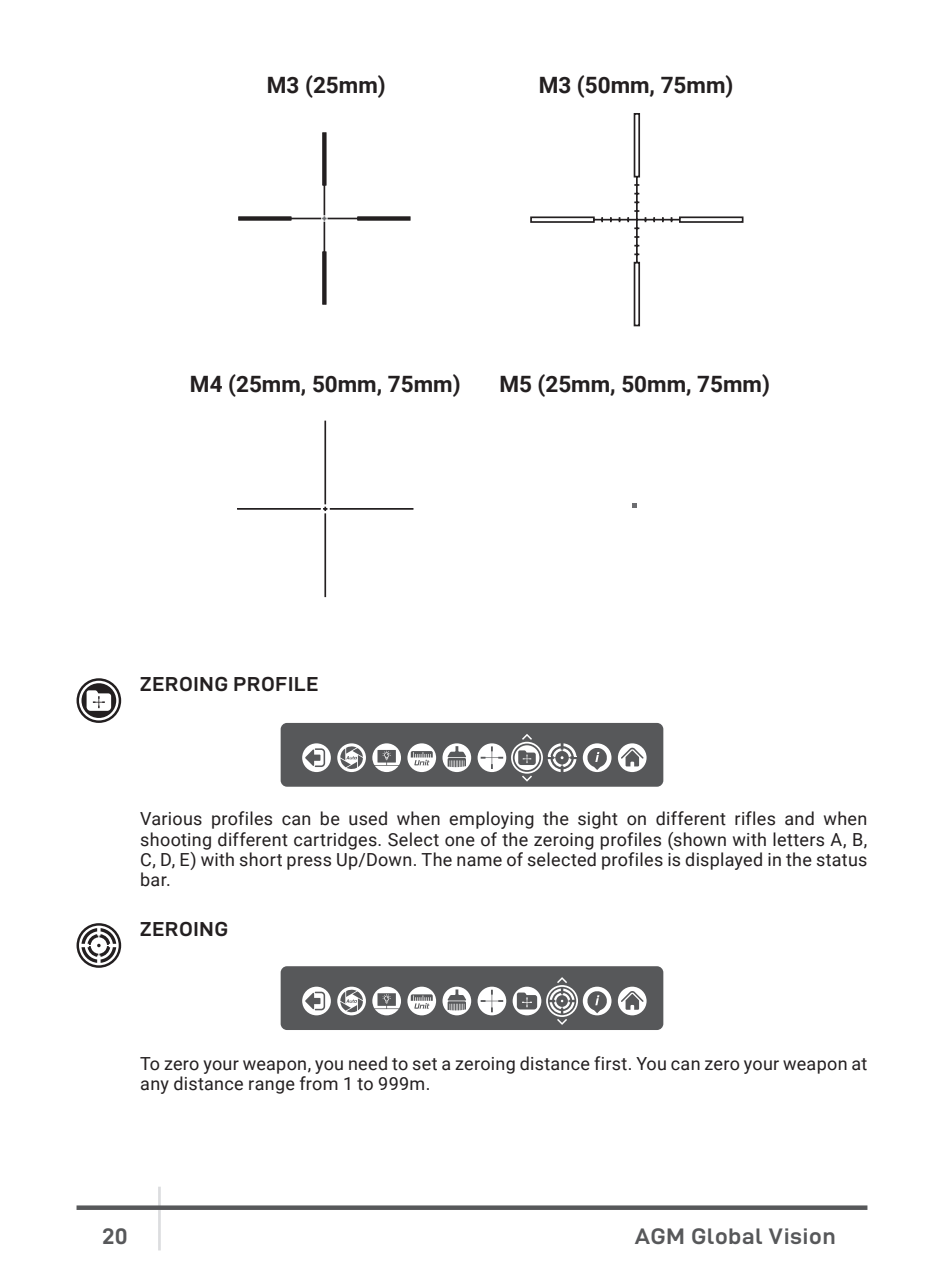
<style>
.page{position:relative;width:944px;height:1276px;background:#fff}
.page>*{position:absolute;margin:0;border:0;box-sizing:border-box;transform-origin:0 0}
.t1{font:700 22.5px "Roboto";color:#231f20}
.t2{font:22.5px "D DIN Exp Bold";letter-spacing:.035em;color:#57585a}
.t3{font:20.25px "D DIN Exp Bold";letter-spacing:.04em;color:#231f20}
.t4{font:18px/20.2px "Roboto";letter-spacing:.015em;color:#231f20;text-align:justify}
</style>
<div class="page">
<hr style="left:158px;top:1186px;width:3px;height:64px;background:#dcdddf">
<div style="left:77px;top:1205px;width:790px;height:5px;background:#57585a"></div>
<svg style="left:238px;top:132px;width:173px;height:173px"></svg>
<hr style="left:594px;top:219px;width:86px;height:1px;background:#231f20">
<hr style="left:636px;top:177px;width:2px;height:86px;background:#231f20">
<div style="left:530px;top:216px;width:65px;height:7px;border:2px solid #231f20"></div>
<div style="left:634px;top:262px;width:6px;height:64px;border:2px solid #231f20"></div>
<div style="left:679px;top:216px;width:64px;height:7px;border:2px solid #231f20"></div>
<div style="left:634px;top:113px;width:6px;height:64px;border:2px solid #231f20"></div>
<svg style="left:627px;top:210px;width:12px;height:19px"></svg>
<div style="left:324px;top:421px;width:2px;height:83px;border:1px solid #231f20"></div>
<div style="left:324px;top:513px;width:2px;height:84px;border:1px solid #231f20"></div>
<div style="left:237px;top:508px;width:84px;height:1px;border:1px solid #231f20"></div>
<div style="left:330px;top:508px;width:83px;height:1px;border:1px solid #231f20"></div>
<svg style="left:323px;top:506px;width:5px;height:5px"></svg>
<svg style="left:633px;top:504px;width:4px;height:4px"></svg>
<svg style="left:77px;top:678px;width:44px;height:45px"></svg>
<div style="left:281px;top:723px;width:382px;height:63px;background:#57585a;border-radius:6px"></div>
<svg style="left:302px;top:743px;width:29px;height:29px"></svg>
<svg style="left:337px;top:743px;width:29px;height:29px"></svg>
<svg style="left:372px;top:743px;width:29px;height:29px"></svg>
<svg style="left:407px;top:743px;width:29px;height:29px"></svg>
<svg style="left:583px;top:743px;width:28px;height:29px"></svg>
<svg style="left:618px;top:743px;width:29px;height:29px"></svg>
<svg style="left:442px;top:743px;width:29px;height:29px"></svg>
<svg style="left:478px;top:734px;width:98px;height:47px"></svg>
<svg style="left:77px;top:923px;width:44px;height:45px"></svg>
<div style="left:281px;top:966px;width:382px;height:64px;background:#57585a;border-radius:6px"></div>
<svg style="left:478px;top:986px;width:28px;height:29px"></svg>
<svg style="left:302px;top:986px;width:29px;height:29px"></svg>
<svg style="left:337px;top:986px;width:29px;height:29px"></svg>
<svg style="left:372px;top:986px;width:29px;height:29px"></svg>
<svg style="left:407px;top:986px;width:29px;height:29px"></svg>
<svg style="left:618px;top:986px;width:29px;height:29px"></svg>
<svg style="left:442px;top:986px;width:29px;height:29px"></svg>
<svg style="left:513px;top:977px;width:98px;height:48px"></svg>
<p class="t1" style="left:267px;top:70px;width:120px">M3 (25mm)</p>
<p class="t1" style="left:539px;top:70px;width:196px">M3 (50mm, 75mm)</p>
<p class="t1" style="left:190px;top:368px;width:272px">M4 (25mm, 50mm, 75mm)</p>
<p class="t1" style="left:499px;top:368px;width:272px">M5 (25mm, 50mm, 75mm)</p>
<p class="t3" style="left:140px;top:673px;width:179px">ZEROING PROFILE</p>
<p class="t4" style="left:140px;top:808px;width:729px">Various profiles can be used when employing the sight on different rifles and when shooting different cartridges. Select one of the zeroing profiles (shown with letters A, B, C, D, E) with short press Up/Down. The name of selected profiles is displayed in the status bar.</p>
<p class="t3" style="left:140px;top:917px;width:89px">ZEROING</p>
<p class="t4" style="left:140px;top:1053px;width:729px">To zero your weapon, you need to set a zeroing distance first. You can zero your weapon at any distance range from 1 to 999m.</p>
<p class="t2" style="left:102px;top:1223px;width:27px">20</p>
<p class="t2" style="left:635px;top:1223px;width:202px">AGM Global Vision</p>
</div>
